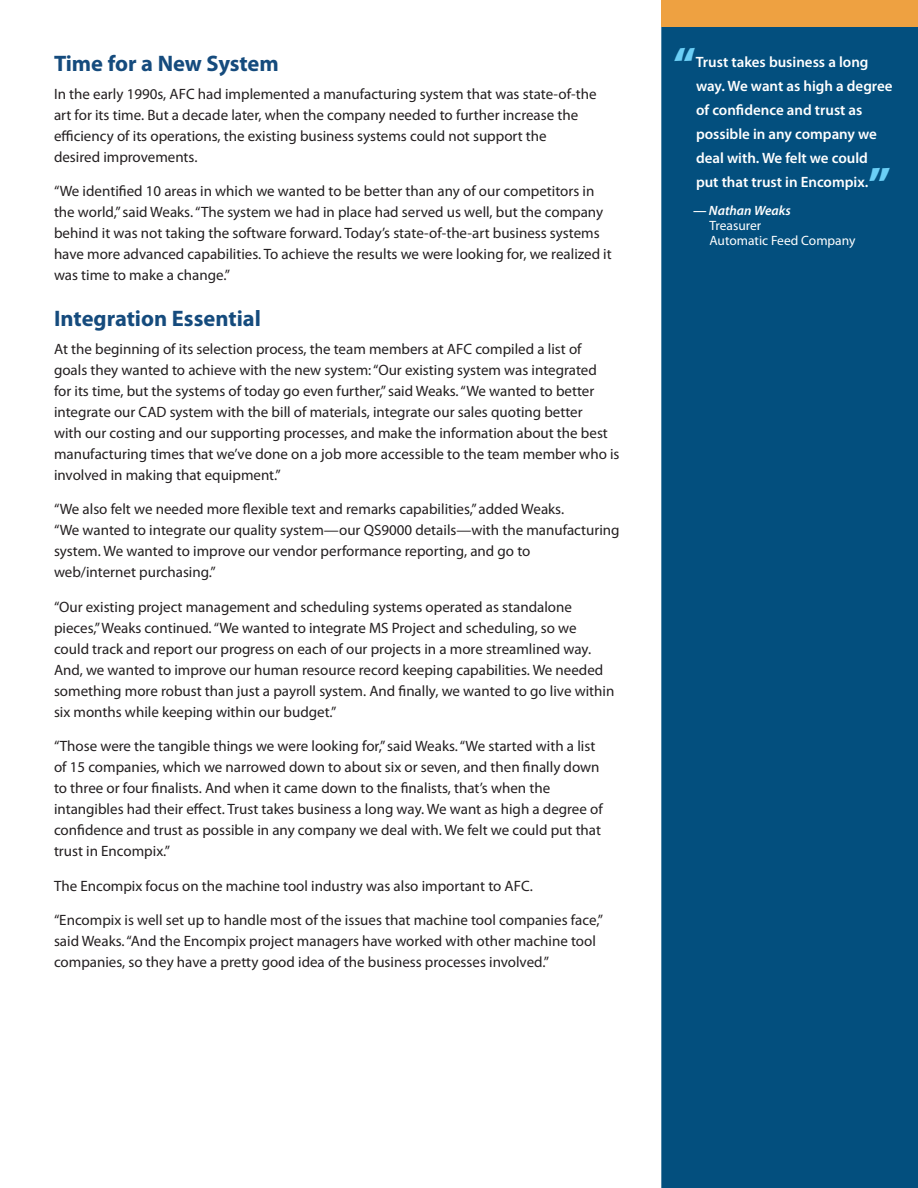
<style>
.page{position:relative;width:918px;height:1188px;background:#fff}
.page>*{position:absolute;margin:0;border:0;box-sizing:border-box;transform-origin:0 0}
.Side_Bar_Text__Quote{font:900 45px "Myriad Pro";color:#6bcff6}
.SUBHEAD1{font:700 22.5px "Myriad Pro";color:#154b7d}
.BODY{font:15px/21px "Myriad Pro";color:#231f20}
.Side_Bar_Text__Quote-2{font:600 15px/24px "Myriad Pro";color:#fff}
.Side_Bar_Quote_Attib{font:13.5px "Myriad Pro";color:#fff}
.Side_Bar_Quote_Autho{font:italic 600 13.5px "Myriad Pro";color:#fff}
</style>
<div class="page">
<div style="left:661px;top:27px;width:257px;height:1161px;background:#034f7e"></div>
<div style="left:661px;top:0;width:257px;height:27px;background:#eea141"></div>
<p class="SUBHEAD1" style="left:54px;top:49px;width:226px">Time for a New System</p>
<p class="BODY" style="left:54px;top:83px;width:544px">In the early 1990s, AFC had implemented a manufacturing system that was state-of-the art for its time. But a decade later, when the company needed to further increase the efficiency of its operations, the existing business systems could not support the desired improvements.</p>
<p class="BODY" style="left:54px;top:180px;width:559px">“We identified 10 areas in which we wanted to be better than any of our competitors in the world,” said Weaks. “The system we had in place had served us well, but the company behind it was not taking the software forward. Today’s state-of-the-art business systems have more advanced capabilities. To achieve the results we were looking for, we realized it was time to make a change.”</p>
<p class="SUBHEAD1" style="left:54px;top:304px;width:208px">Integration Essential</p>
<p class="BODY" style="left:54px;top:338px;width:567px">At the beginning of its selection process, the team members at AFC compiled a list of<br>goals they wanted to achieve with the new system: “Our existing system was integrated<br>for its time, but the systems of today go even further,” said Weaks. “We wanted to better integrate our CAD system with the bill of materials, integrate our sales quoting better<br>with our costing and our supporting processes, and make the information about the best manufacturing times that we’ve done on a job more accessible to the team member who is involved in making that equipment.”</p>
<p class="BODY" style="left:54px;top:498px;width:567px">“We also felt we needed more flexible text and remarks capabilities,” added Weaks.<br>“We wanted to integrate our quality system—our QS9000 details—with the manufacturing system. We wanted to improve our vendor performance reporting, and go to<br>web/internet purchasing.”</p>
<p class="BODY" style="left:54px;top:596px;width:562px">“Our existing project management and scheduling systems operated as standalone pieces,” Weaks continued. “We wanted to integrate MS Project and scheduling, so we could track and report our progress on each of our projects in a more streamlined way.<br>And, we wanted to improve our human resource record keeping capabilities. We needed something more robust than just a payroll system. And finally, we wanted to go live within six months while keeping within our budget.”</p>
<p class="BODY" style="left:54px;top:735px;width:550px">“Those were the tangible things we were looking for,” said Weaks. “We started with a list of 15 companies, which we narrowed down to about six or seven, and then finally down to three or four finalists. And when it came down to the finalists, that’s when the intangibles had their effect. Trust takes business a long way. We want as high a degree of confidence and trust as possible in any company we deal with. We felt we could put that trust in Encompix.”</p>
<p class="BODY" style="left:54px;top:875px;width:480px">The Encompix focus on the machine tool industry was also important to AFC.</p>
<p class="BODY" style="left:54px;top:909px;width:551px">“Encompix is well set up to handle most of the issues that machine tool companies face,” said Weaks. “And the Encompix project managers have worked with other machine tool companies, so they have a pretty good idea of the business processes involved.”</p>
<p class="Side_Bar_Text__Quote" style="left:674px;top:38px;width:24px">“</p>
<p class="Side_Bar_Text__Quote-2" style="left:696px;top:49px;width:198px">Trust takes business a long way. We want as high a degree of confidence and trust as possible in any company we deal with. We felt we could put that trust in Encompix.</p>
<p class="Side_Bar_Text__Quote" style="left:868px;top:158px;width:24px">”</p>
<p class="Side_Bar_Quote_Autho" style="left:693px;top:202px;width:99px">— Nathan Weaks</p>
<p class="Side_Bar_Quote_Attib" style="left:710px;top:217px;width:53px">Treasurer</p>
<p class="Side_Bar_Quote_Attib" style="left:710px;top:232px;width:147px">Automatic Feed Company</p>
</div>
